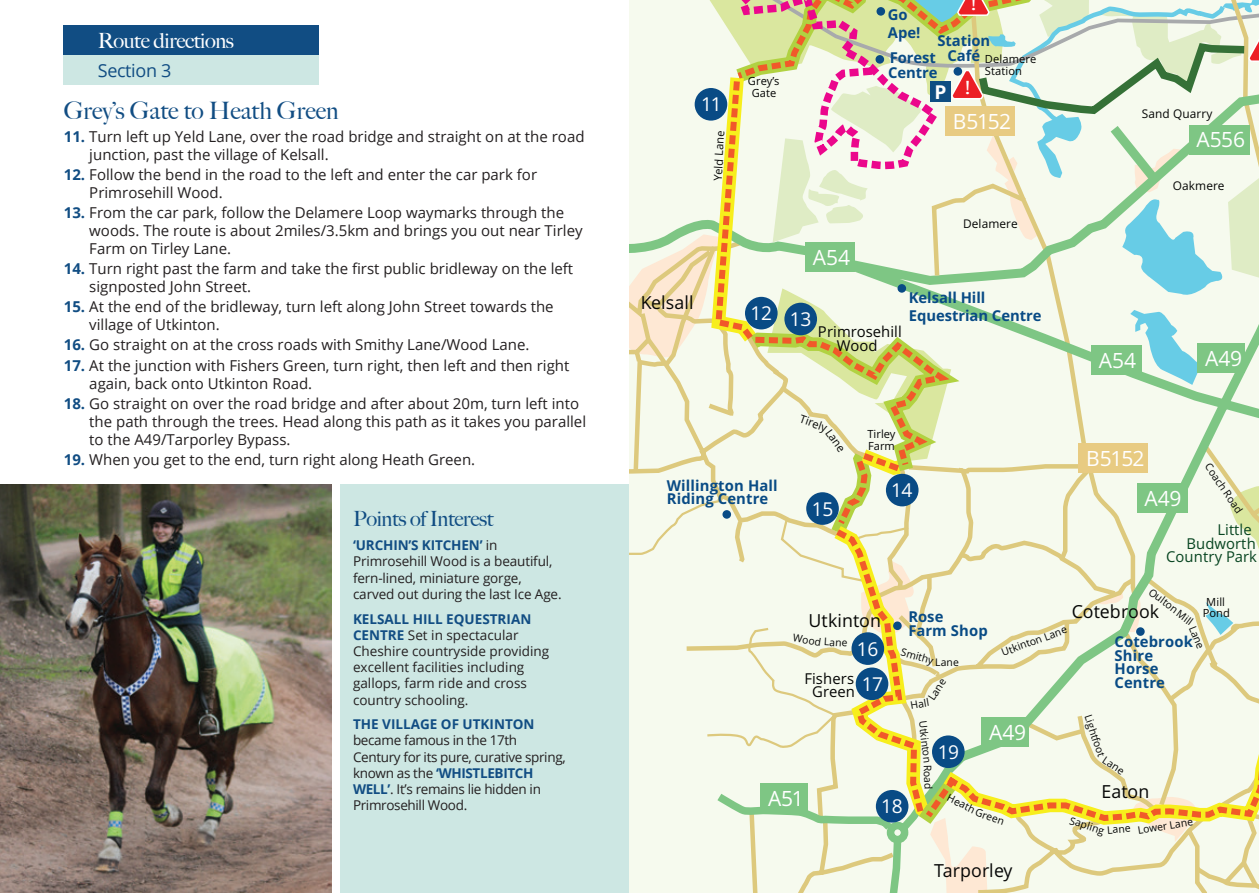
<style>
.page{position:relative;width:1259px;height:893px;background:#fff}
.page>*{position:absolute;margin:0;border:0;box-sizing:border-box;transform-origin:0 0}
.t1{font:500 24px "Big Caslon";color:#114d83}
.t2{font:21px "Open Sans";color:#fff}
.t3{font:500 21px "Big Caslon";letter-spacing:-.02em;color:#114d83}
.t4{font:500 21px "Big Caslon";letter-spacing:-.02em;color:#fff}
.t5{font:19.2px/35.2px "Open Sans";letter-spacing:-.025em;color:#fff}
.t6{font:700 19.2px "Open Sans";color:#fff}
.t7{font:18.45px "Open Sans";color:#fff;scale:1.3 1}
.t8{font:18px "Open Sans";letter-spacing:.01em;color:#050605}
.t9{font:18px "Open Sans";letter-spacing:-.02em;color:#114d83}
.t10{font:15px/18px "Open Sans";color:#231f20}
.t11{font:700 15px/13.5px "Open Sans";color:#094b85}
.t12{font:15px/13.5px "Open Sans";letter-spacing:.01em;color:#050605;text-align:center}
.t13{font:15px "Open Sans";letter-spacing:.01em;color:#084521}
.t14{font:13.5px/16.2px "Open Sans";letter-spacing:-.01em;color:#231f20}
.t15{font:700 13.5px "Open Sans";color:#114d83}
.t16{font:12px "Open Sans";letter-spacing:.01em;color:#050605}
.t17{font:11.25px/12px "Open Sans";letter-spacing:.01em;color:#050605}
.t18{font:10.5px "Open Sans";color:#050605}
.s1{font-weight:700;color:#114d83}
</style>
<div class="page">
<div style="left:64px;top:26px;width:255px;height:29px;background:#114d83"></div>
<div style="left:64px;top:55px;width:255px;height:30px;background:#cde7e3"></div>
<img style="left:0;top:485px;width:332px;height:408px">
<div style="left:340px;top:485px;width:289px;height:408px;background:#cde7e3"></div>
<svg style="left:629px;top:0;width:630px;height:893px;background:#e7edd6"></svg>
<h2 class="t4" style="left:98px;top:23px;width:138px">Route directions</h2>
<p class="t9" style="left:98px;top:58px;width:75px">Section 3</p>
<h1 class="t1" style="left:64px;top:91px;width:276px">Grey’s Gate to Heath Green</h1>
<p class="t10" style="left:89px;top:127px;width:497px;text-indent:-26px"><span class="s1">11.</span> Turn left up Yeld Lane, over the road bridge and straight on at the road junction, past the village of Kelsall.</p>
<p class="t10" style="left:89px;top:165px;width:449px;text-indent:-26px"><span class="s1">12.</span> Follow the bend in the road to the left and enter the car park for<br>Primrosehill Wood.</p>
<p class="t10" style="left:89px;top:203px;width:495px;text-indent:-26px"><span class="s1">13.</span> From the car park, follow the Delamere Loop waymarks through the woods. The route is about 2miles/3.5km and brings you out near Tirley<br>Farm on Tirley Lane.</p>
<p class="t10" style="left:89px;top:259px;width:485px;text-indent:-26px"><span class="s1">14.</span> Turn right past the farm and take the first public bridleway on the left signposted John Street.</p>
<p class="t10" style="left:89px;top:297px;width:466px;text-indent:-26px"><span class="s1">15.</span> At the end of the bridleway, turn left along John Street towards the village of Utkinton.</p>
<p class="t10" style="left:64px;top:336px;width:467px"><span class="s1">16.</span> Go straight on at the cross roads with Smithy Lane/Wood Lane.</p>
<p class="t10" style="left:89px;top:356px;width:481px;text-indent:-26px"><span class="s1">17.</span> At the junction with Fishers Green, turn right, then left and then right again, back onto Utkinton Road.</p>
<p class="t10" style="left:89px;top:394px;width:498px;text-indent:-26px"><span class="s1">18.</span> Go straight on over the road bridge and after about 20m, turn left into the path through the trees. Head along this path as it takes you parallel to the A49/Tarporley Bypass.</p>
<p class="t10" style="left:64px;top:450px;width:413px"><span class="s1">19.</span> When you get to the end, turn right along Heath Green.</p>
<h2 class="t3" style="left:353px;top:501px;width:142px">Points of Interest</h2>
<p class="t14" style="left:353px;top:537px;width:210px"><span class="s1">‘URCHIN’S KITCHEN’</span> in<br>Primrosehill Wood is a beautiful, fern-lined, miniature gorge, carved out during the last Ice Age.</p>
<p class="t14" style="left:353px;top:610px;width:198px"><span class="s1">KELSALL HILL EQUESTRIAN<br>CENTRE</span> Set in spectacular<br>Cheshire countryside providing excellent facilities including gallops, farm ride and cross country schooling.</p>
<p class="t15" style="left:353px;top:715px;width:183px">THE VILLAGE OF UTKINTON</p>
<p class="t14" style="left:353px;top:732px;width:214px">became famous in the 17th<br>Century for its pure, curative spring, known as the <span class="s1">‘WHISTLEBITCH<br>WELL’</span>. It’s remains lie hidden in<br>Primrosehill Wood.</p>
<p class="t5" style="left:701px;top:86px;width:22px">11</p>
<p class="t17" style="left:711px;top:180px;width:52px;rotate:-86deg">Yeld Lane</p>
<p class="t8" style="left:641px;top:290px;width:54px">Kelsall</p>
<p class="t17" style="left:748px;top:75px;width:33px;text-align:center">Grey’s<br>Gate</p>
<h2 class="t2" style="left:813px;top:243px;width:39px">A54</h2>
<p class="t7" style="left:970px;top:-9px;width:6px">!</p>
<p class="t11" style="left:888px;top:5px;width:34px;line-height:17.9px">Go<br>Ape!</p>
<p class="t11" style="left:889px;top:32px;width:102px;line-height:17px;text-indent:48px">Station<br>Forest Café</p>
<p class="t11" style="left:888px;top:66px;width:51px">Centre</p>
<p class="t7" style="left:964px;top:75px;width:6px">!</p>
<p class="t17" style="left:985px;top:53px;width:53px">Delamere<br>Station</p>
<p class="t6" style="left:934px;top:78px;width:14px">P</p>
<h2 class="t2" style="left:952px;top:107px;width:60px">B5152</h2>
<p class="t16" style="left:963px;top:215px;width:56px">Delamere</p>
<p class="t5" style="left:750px;top:298px;width:62px">12 13</p>
<p class="t12" style="left:818px;top:325px;width:85px">Primrosehill<br>Wood</p>
<p class="t11" style="left:909px;top:288px;width:134px;line-height:17.9px">Kelsall Hill<br>Equestrian Centre</p>
<p class="t17" style="left:802px;top:412px;width:30px;rotate:19deg">Tirely</p>
<p class="t17" style="left:833px;top:426px;width:27px;rotate:54deg">Lane</p>
<p class="t17" style="left:867px;top:427px;width:30px">Tirley<br>Farm</p>
<p class="t11" style="left:667px;top:478px;width:112px">Willington Hall<br>Riding Centre</p>
<p class="t5" style="left:812px;top:490px;width:23px">15</p>
<p class="t5" style="left:891px;top:472px;width:23px">14</p>
<p class="t16" style="left:1141px;top:106px;width:72px">Sand Quarry</p>
<h2 class="t2" style="left:1196px;top:125px;width:50px">A556</h2>
<p class="t16" style="left:1172px;top:178px;width:53px">Oakmere</p>
<h2 class="t2" style="left:1098px;top:346px;width:39px">A54</h2>
<h2 class="t2" style="left:1205px;top:344px;width:38px">A49</h2>
<h2 class="t2" style="left:1086px;top:444px;width:60px">B5152</h2>
<h2 class="t2" style="left:1144px;top:483px;width:38px">A49</h2>
<p class="t18" style="left:1213px;top:460px;width:59px;rotate:56deg">Coach Road</p>
<p class="t13" style="left:1217px;top:520px;width:36px">Little</p>
<p class="t13" style="left:1186px;top:533px;width:71px">Budworth</p>
<p class="t13" style="left:1166px;top:547px;width:92px">Country Park</p>
<p class="t18" style="left:1154px;top:585px;width:54px;rotate:37deg">Oulton Mill</p>
<p class="t18" style="left:1199px;top:624px;width:25px;rotate:68deg">Lane</p>
<p class="t17" style="left:1203px;top:597px;width:28px;line-height:10.5px">Mill<br>Pond</p>
<p class="t8" style="left:1072px;top:599px;width:89px">Cotebrook</p>
<p class="t11" style="left:908px;top:610px;width:81px">Rose<br>Farm Shop</p>
<p class="t8" style="left:808px;top:609px;width:74px">Utkinton</p>
<p class="t18" style="left:794px;top:630px;width:30px;rotate:9deg">Wood</p>
<p class="t18" style="left:999px;top:646px;width:70px;rotate:-20deg">Utkinton Lane</p>
<p class="t11" style="left:1114px;top:635px;width:80px">Cotebrook<br>Shire<br>Horse<br>Centre</p>
<p class="t18" style="left:824px;top:634px;width:25px;rotate:4deg">Lane</p>
<p class="t5" style="left:857px;top:631px;width:28px">16<br>17</p>
<p class="t18" style="left:903px;top:644px;width:35px;rotate:16deg">Smithy</p>
<p class="t18" style="left:935px;top:655px;width:25px">Lane</p>
<p class="t18" style="left:924px;top:695px;width:25px;rotate:-57deg">Lane</p>
<p class="t12" style="left:804px;top:671px;width:52px">Fishers<br>Green</p>
<p class="t18" style="left:909px;top:698px;width:20px;rotate:-10deg">Hall</p>
<h2 class="t2" style="left:768px;top:784px;width:37px">A51</h2>
<p class="t5" style="left:881px;top:788px;width:23px">18</p>
<p class="t18" style="left:929px;top:720px;width:44px;rotate:83deg">Utkinton</p>
<p class="t5" style="left:937px;top:734px;width:23px">19</p>
<p class="t18" style="left:934px;top:764px;width:26px;rotate:88deg">Road</p>
<h2 class="t2" style="left:989px;top:718px;width:38px">A49</h2>
<p class="t18" style="left:951px;top:790px;width:31px;rotate:26deg">Heath</p>
<p class="t18" style="left:978px;top:805px;width:32px;rotate:19deg">Green</p>
<p class="t8" style="left:934px;top:858px;width:80px">Tarporley</p>
<p class="t18" style="left:1094px;top:713px;width:45px;rotate:71deg">Lightfoot</p>
<p class="t18" style="left:1107px;top:752px;width:25px;rotate:34deg">Lane</p>
<p class="t8" style="left:1101px;top:780px;width:49px">Eaton</p>
<p class="t18" style="left:1072px;top:813px;width:37px;rotate:18deg">Sapling</p>
<p class="t18" style="left:1136px;top:823px;width:57px;rotate:-9deg">Lower Lane</p>
<p class="t18" style="left:1106px;top:823px;width:25px;rotate:-5deg">Lane</p>
</div>
